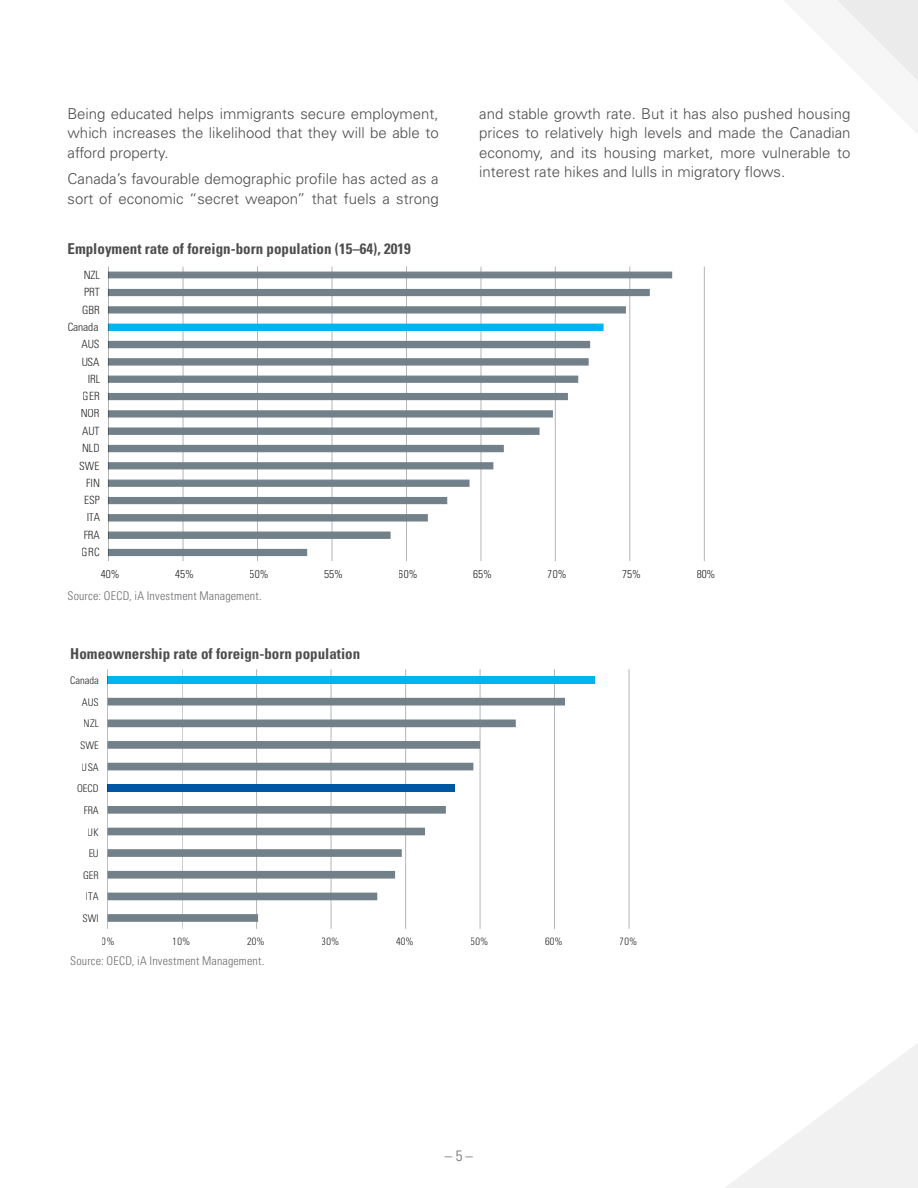
<style>
.page{position:relative;width:918px;height:1188px;background:#fff}
.page>*{position:absolute;margin:0;border:0;box-sizing:border-box;transform-origin:0 0}
.p_-_body_copy{font:300 15px/19.5px "Univers LT Pro 45";color:#4d4d4f;text-align:justify}
.t1{font:700 condensed 15px "Univers LT Pro";color:#4d4d4f}
.t2{font:300 condensed 15px "Univers LT Pro";color:#6d6e71}
.t3{font:300 condensed 12px "Univers LT Pro";letter-spacing:.015em;color:#6d6e71}
.t4{font:300 condensed 11.4px "Univers LT Pro";color:#000}
.t5{font:300 condensed 10.5px "Univers LT Pro";color:#000}
</style>
<div class="page">
<div style="left:837px;top:0;width:81px;height:81px;background:#f0f0f0"></div>
<svg style="left:725px;top:1043px;width:193px;height:145px"></svg>
<hr style="left:182px;top:669px;width:1px;height:260px;background:#000">
<hr style="left:256px;top:669px;width:1px;height:260px;background:#000">
<hr style="left:331px;top:669px;width:1px;height:260px;background:#000">
<hr style="left:405px;top:669px;width:1px;height:260px;background:#000">
<hr style="left:480px;top:669px;width:1px;height:260px;background:#000">
<hr style="left:554px;top:669px;width:1px;height:260px;background:#000">
<hr style="left:629px;top:669px;width:1px;height:260px;background:#000">
<div style="left:108px;top:676px;width:487px;height:8px;background:#00b5ef"></div>
<svg style="left:109px;top:698px;width:456px;height:224px"></svg>
<hr style="left:108px;top:669px;width:1px;height:260px;background:#000">
<hr style="left:183px;top:267px;width:1px;height:294px;background:#000">
<hr style="left:257px;top:267px;width:1px;height:294px;background:#000">
<hr style="left:332px;top:267px;width:1px;height:294px;background:#000">
<hr style="left:406px;top:267px;width:1px;height:294px;background:#000">
<hr style="left:481px;top:267px;width:1px;height:294px;background:#000">
<hr style="left:555px;top:267px;width:1px;height:294px;background:#000">
<hr style="left:630px;top:267px;width:1px;height:294px;background:#000">
<hr style="left:704px;top:267px;width:1px;height:294px;background:#000">
<svg style="left:107px;top:271px;width:566px;height:286px"></svg>
<hr style="left:108px;top:267px;width:1px;height:294px;background:#000">
<p class="p_-_body_copy" style="left:68px;top:103px;width:373px">Being educated helps immigrants secure employment, which increases the likelihood that they will be able to afford property.</p>
<p class="p_-_body_copy" style="left:68px;top:169px;width:373px">Canada’s favourable demographic profile has acted as a sort of economic “secret weapon” that fuels a strong</p>
<p class="t1" style="left:68px;top:239px;width:345px">Employment rate of foreign-born population (15–64), 2019</p>
<p class="t4" style="left:83px;top:267px;width:18px">NZL</p>
<p class="t4" style="left:84px;top:284px;width:17px">PRT</p>
<p class="t4" style="left:82px;top:302px;width:19px">GBR</p>
<p class="t4" style="left:68px;top:319px;width:32px">Canada</p>
<p class="t4" style="left:81px;top:336px;width:20px">AUS</p>
<p class="t4" style="left:81px;top:354px;width:20px">USA</p>
<p class="t4" style="left:88px;top:371px;width:14px">IRL</p>
<p class="t4" style="left:83px;top:388px;width:18px">GER</p>
<p class="t4" style="left:81px;top:406px;width:20px">NOR</p>
<p class="t4" style="left:82px;top:423px;width:19px">AUT</p>
<p class="t4" style="left:82px;top:440px;width:19px">NLD</p>
<p class="t4" style="left:79px;top:458px;width:22px">SWE</p>
<p class="t4" style="left:86px;top:475px;width:15px">FIN</p>
<p class="t4" style="left:84px;top:492px;width:17px">ESP</p>
<p class="t4" style="left:86px;top:510px;width:15px">ITA</p>
<p class="t4" style="left:83px;top:527px;width:18px">FRA</p>
<p class="t4" style="left:82px;top:544px;width:19px">GRC</p>
<p class="p_-_body_copy" style="left:479px;top:103px;width:373px">and stable growth rate. But it has also pushed housing prices to relatively high levels and made the Canadian economy, and its housing market, more vulnerable to interest rate hikes and lulls in migratory flows.</p>
<p class="t4" style="left:101px;top:566px;width:20px">40%</p>
<p class="t4" style="left:175px;top:566px;width:20px">45%</p>
<p class="t4" style="left:250px;top:566px;width:20px">50%</p>
<p class="t4" style="left:324px;top:566px;width:20px">55%</p>
<p class="t4" style="left:399px;top:566px;width:20px">60%</p>
<p class="t4" style="left:473px;top:566px;width:20px">65%</p>
<p class="t4" style="left:548px;top:566px;width:20px">70%</p>
<p class="t4" style="left:622px;top:566px;width:20px">75%</p>
<p class="t4" style="left:697px;top:566px;width:20px">80%</p>
<p class="t3" style="left:68px;top:588px;width:196px">Source: OECD, iA Investment Management.</p>
<p class="t1" style="left:70px;top:644px;width:291px">Homeownership rate of foreign-born population</p>
<p class="t5" style="left:70px;top:673px;width:30px">Canada</p>
<p class="t5" style="left:82px;top:695px;width:18px">AUS</p>
<p class="t5" style="left:84px;top:717px;width:17px">NZL</p>
<p class="t5" style="left:80px;top:738px;width:20px">SWE</p>
<p class="t5" style="left:82px;top:760px;width:18px">USA</p>
<p class="t5" style="left:77px;top:781px;width:23px">OECD</p>
<p class="t5" style="left:84px;top:803px;width:17px">FRA</p>
<p class="t5" style="left:88px;top:825px;width:13px">UK</p>
<p class="t5" style="left:88px;top:846px;width:12px">EU</p>
<p class="t5" style="left:83px;top:868px;width:17px">GER</p>
<p class="t5" style="left:86px;top:890px;width:14px">ITA</p>
<p class="t5" style="left:82px;top:911px;width:18px">SWI</p>
<p class="t5" style="left:102px;top:934px;width:14px">0%</p>
<p class="t5" style="left:173px;top:934px;width:19px">10%</p>
<p class="t5" style="left:247px;top:934px;width:19px">20%</p>
<p class="t5" style="left:322px;top:934px;width:19px">30%</p>
<p class="t5" style="left:396px;top:934px;width:19px">40%</p>
<p class="t5" style="left:471px;top:934px;width:19px">50%</p>
<p class="t5" style="left:545px;top:934px;width:19px">60%</p>
<p class="t5" style="left:620px;top:934px;width:19px">70%</p>
<p class="t3" style="left:70px;top:953px;width:196px">Source: OECD, iA Investment Management.</p>
<p class="t2" style="left:445px;top:1146px;width:30px">– 5 –</p>
</div>
